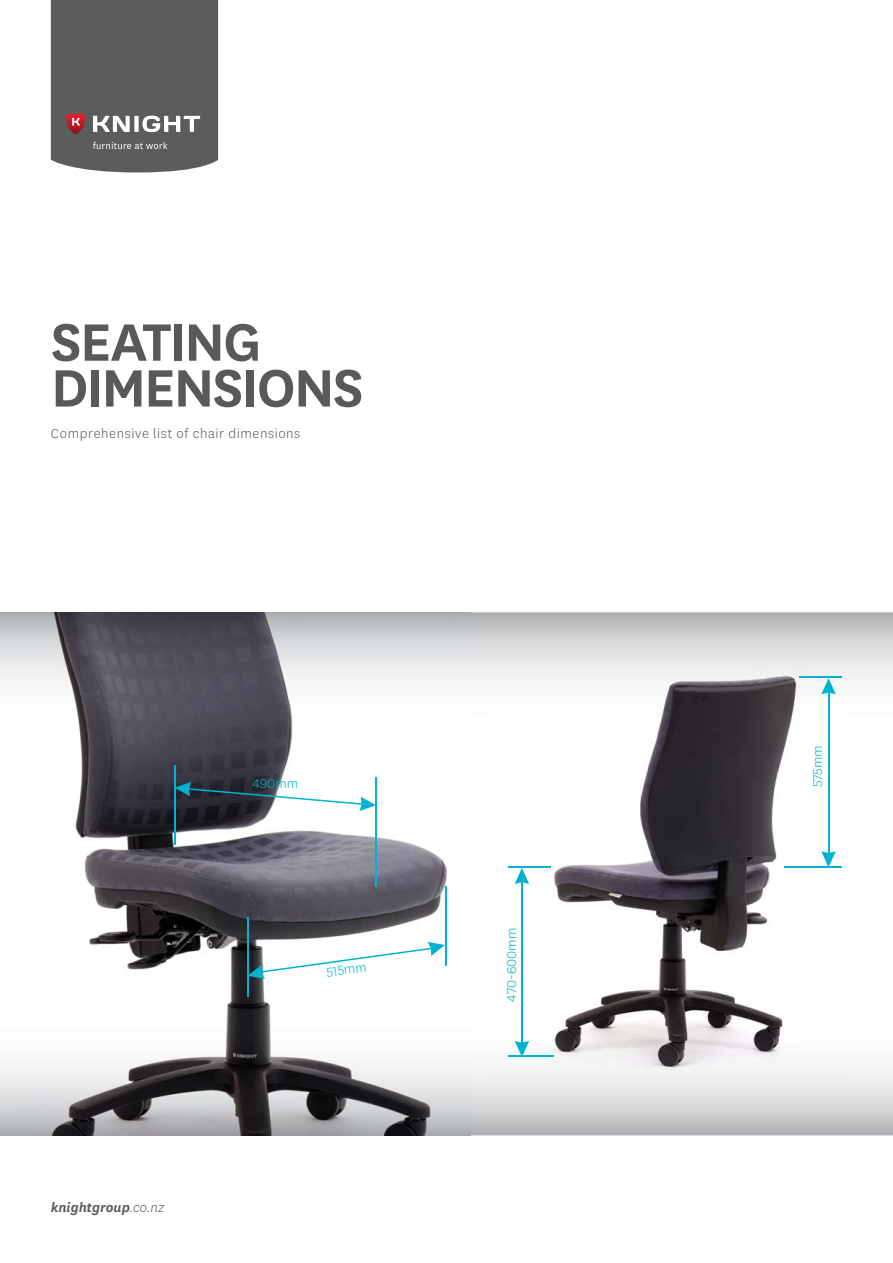
<style>
.page{position:relative;width:893px;height:1263px;background:#fff}
.page>*{position:absolute;margin:0;border:0;box-sizing:border-box;transform-origin:0 0}
.t1{font:600 61.5px/45.9px "National";letter-spacing:-.03em;color:#58595b}
.t2{font:300 15px "National";letter-spacing:.04em;color:#58595b}
.t3{font:300 15px "National";color:#00b4d1}
.t4{font:italic 600 15px "National";color:#58595b}
.s1{font-weight:300}
</style>
<div class="page">
<img style="left:75px;top:782px;width:373px;height:181px">
<svg style="left:0;top:612px;width:892px;height:170px"></svg>
<svg style="left:0;top:963px;width:892px;height:172px"></svg>
<img style="left:489px;top:670px;width:351px;height:408px">
<svg style="left:51px;top:0;width:167px;height:172px;background:#646365"></svg>
<svg style="left:514px;top:868px;width:15px;height:16px"></svg>
<svg style="left:514px;top:1041px;width:15px;height:15px"></svg>
<hr style="left:521px;top:876px;width:1px;height:173px;background:#00b4d1">
<hr style="left:508px;top:866px;width:42px;height:2px;background:#00b4d1">
<hr style="left:508px;top:1056px;width:46px;height:1px;background:#00b4d1">
<svg style="left:821px;top:678px;width:14px;height:16px"></svg>
<svg style="left:821px;top:851px;width:14px;height:15px"></svg>
<hr style="left:827px;top:686px;width:2px;height:173px;background:#00b4d1">
<svg style="left:176px;top:782px;width:199px;height:29px"></svg>
<svg style="left:249px;top:942px;width:196px;height:37px"></svg>
<hr style="left:799px;top:677px;width:43px;height:1px;background:#00b4d1">
<hr style="left:375px;top:777px;width:1px;height:110px;background:#00b4d1">
<hr style="left:247px;top:917px;width:2px;height:80px;background:#00b4d1">
<hr style="left:445px;top:887px;width:1px;height:79px;background:#00b4d1">
<hr style="left:174px;top:766px;width:2px;height:79px;background:#00b4d1">
<hr style="left:784px;top:866px;width:58px;height:1px;background:#00b4d1">
<h1 class="t1" style="left:51px;top:324px;width:314px">SEATING<br>DIMENSIONS</h1>
<p class="t2" style="left:51px;top:427px;width:251px">Comprehensive list of chair dimensions</p>
<p class="t3" style="left:252px;top:777px;width:47px">490mm</p>
<p class="t3" style="left:325px;top:966px;width:42px;rotate:-8deg">515mm</p>
<p class="t4" style="left:51px;top:1202px;width:115px">knightgroup<span class="s1">.co.nz</span></p>
<p class="t3" style="left:505px;top:1002px;width:75px;rotate:-90deg">470-600mm</p>
<p class="t3" style="left:811px;top:787px;width:44px;rotate:-90deg">575mm</p>
</div>
